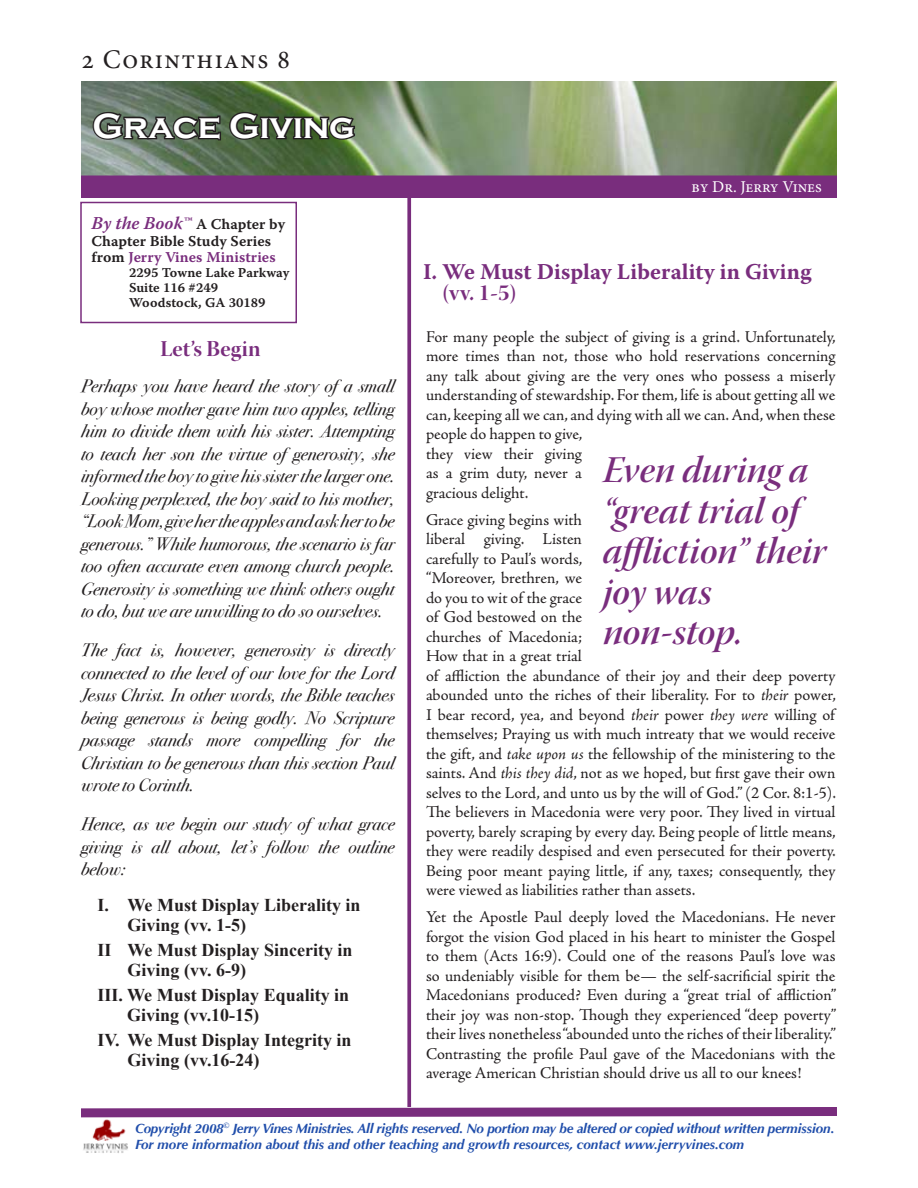
<style>
.page{position:relative;width:918px;height:1188px;background:#fff}
.page>*{position:absolute;margin:0;border:0;box-sizing:border-box;transform-origin:0 0}
.t1{font:37.5px/40.5px "Warnock Pro Semibold It Disp";color:#792d7d}
.t2{font:700 36px "Copperplate Gothic";letter-spacing:-.01em;color:#fff}
.t3{font:27px "Minion Pro";letter-spacing:.05em;color:#231f20}
.t4{font:700 22.5px "Warnock Pro";letter-spacing:.005em;color:#792d7d}
.t5{font:22.5px "Warnock Pro Bold Disp";letter-spacing:.005em;color:#792d7d}
.t6{font:18px/22.5px "Bodoni Svty Two ITCTT Book Ita";color:#231f20;text-align:justify}
.t7{font:700 18px/19.5px "Times New Roman";color:#231f20}
.t8{font:italic 600 18px "Warnock Pro";color:#792d7d}
.t9{font:16.5px/19.5px "Adobe Jenson Pro";letter-spacing:-.005em;color:#231f20}
.t10{font:16.5px "Minion Pro";color:#fff}
.t11{font:15px/16.5px "Warnock Pro Semibold Capt";color:#231f20}
.t12{font:italic 700 13.5px/16.2px "Optima";letter-spacing:-.02em;color:#204eab}
.t13{font:13.5px/15px "Warnock Pro Semibold Capt";color:#231f20}
.s1{font-family:"Warnock Pro Semibold Capt";font-weight:400;font-style:normal;font-size:15px;color:#231f20}
.s2{color:#792d7d}
.s3{font-style:italic}
</style>
<div class="page">
<div style="left:80px;top:202px;width:217px;height:121px;border:2px solid #792d7d"></div>
<img style="left:81px;top:81px;width:756px;height:95px">
<div style="left:81px;top:176px;width:756px;height:22px;background:#792d7d"></div>
<div style="left:407px;top:192px;width:4px;height:915px;border:3px solid #792d7d"></div>
<img style="left:83px;top:1122px;width:45px;height:31px">
<svg style="left:81px;top:1102px;width:756px;height:20px"></svg>
<svg style="left:91px;top:110px;width:266px;height:32px;background:#434f3d"></svg>
<h3 class="t3" style="left:81px;top:41px;width:211px">2 Corinthians 8</h3>
<h2 class="t2" style="left:93px;top:106px;width:264px">Grace Giving</h2>
<p class="t8" style="left:92px;top:212px;width:195px">By the Book™ <span class="s1">A Chapter by</span></p>
<p class="t11" style="left:92px;top:232px;width:186px">Chapter Bible Study Series from <span class="s2">Jerry Vines Ministries</span></p>
<p class="t13" style="left:129px;top:265px;width:162px">2295 Towne Lake Parkway<br>Suite 116 #249<br>Woodstock, GA 30189</p>
<h3 class="t5" style="left:160px;top:335px;width:102px">Let’s Begin</h3>
<p class="t6" style="left:81px;top:374px;width:315px">Perhaps you have heard the story of a small boy whose mother gave him two apples, telling him to divide them with his sister. Attempting to teach her son the virtue of generosity, she informed the boy to give his sister the larger one.<br>Looking perplexed, the boy said to his mother, “Look Mom, give her the apples and ask her to be generous.” While humorous, the scenario is far too often accurate even among church people.<br>Generosity is something we think others ought to do, but we are unwilling to do so ourselves.</p>
<p class="t6" style="left:81px;top:638px;width:315px">The fact is, however, generosity is directly connected to the level of our love for the Lord Jesus Christ. In other words, the Bible teaches being generous is being godly. No Scripture passage stands more compelling for the Christian to be generous than this section Paul wrote to Corinth.</p>
<p class="t6" style="left:81px;top:812px;width:315px">Hence, as we begin our study of what grace giving is all about, let’s follow the outline below:</p>
<p class="t7" style="left:128px;top:895px;width:235px;text-indent:-30px">I. We Must Display Liberality in<br>Giving (vv. 1-5)</p>
<p class="t7" style="left:128px;top:940px;width:227px;text-indent:-30px">II We Must Display Sincerity in<br>Giving (vv. 6-9)</p>
<p class="t7" style="left:127px;top:985px;width:224px;text-indent:-30px">III. We Must Display Equality in<br>Giving (vv.10-15)</p>
<p class="t7" style="left:128px;top:1030px;width:226px;text-indent:-30px">IV. We Must Display Integrity in<br>Giving (vv.16-24)</p>
<p class="t10" style="left:692px;top:176px;width:132px">by Dr. Jerry Vines</p>
<h3 class="t4" style="left:423px;top:258px;width:390px">I. We Must Display Liberality in Giving</h3>
<h3 class="t5" style="left:442px;top:279px;width:76px">(vv. 1-5)</h3>
<p class="t9" style="left:426px;top:327px;width:411px">For many people the subject of giving is a grind. Unfortunately, more times than not, those who hold reservations concerning any talk about giving are the very ones who possess a miserly understanding of stewardship. For them, life is about getting all we can, keeping all we can, and dying with all we can. And, when these people do happen to give,<br>they view their giving<br>as a grim duty, never a<br>gracious delight.</p>
<p class="t9" style="left:426px;top:510px;width:412px">Grace giving begins with<br>liberal giving. Listen<br>carefully to Paul’s words,<br>“Moreover, brethren, we<br>do you to wit of the grace<br>of God bestowed on the<br>churches of Macedonia;<br>How that in a great trial<br>of affliction the abundance of their joy and their deep poverty abounded unto the riches of their liberality. For to <span class="s3">their</span> power, I bear record, yea, and beyond <span class="s3">their</span> power <span class="s3">they were</span> willing of themselves; Praying us with much intreaty that we would receive the gift, and <span class="s3">take upon us</span> the fellowship of the ministering to the saints. And <span class="s3">this they did</span>, not as we hoped, but first gave their own selves to the Lord, and unto us by the will of God.” (2 Cor. 8:1-5).<br>The believers in Macedonia were very poor. They lived in virtual poverty, barely scraping by every day. Being people of little means, they were readily despised and even persecuted for their poverty.<br>Being poor meant paying little, if any, taxes; consequently, they were viewed as liabilities rather than assets.</p>
<p class="t9" style="left:426px;top:908px;width:412px;text-align:justify">Yet the Apostle Paul deeply loved the Macedonians. He never forgot the vision God placed in his heart to minister the Gospel to them (Acts 16:9). Could one of the reasons Paul’s love was so undeniably visible for them be— the self-sacrificial spirit the Macedonians produced? Even during a “great trial of affliction” their joy was non-stop. Though they experienced “deep poverty” their lives nonetheless “abounded unto the riches of their liberality.” Contrasting the profile Paul gave of the Macedonians with the average American Christian should drive us all to our knees!</p>
<h1 class="t1" style="left:603px;top:449px;width:225px">Even during a “great trial of affliction” their joy was non-stop.</h1>
<p class="t12" style="left:135px;top:1120px;width:701px">Copyright 2008<sup>©</sup> Jerry Vines Ministries. All rights reserved. No portion may be altered or copied without written permission.<br>For more information about this and other teaching and growth resources, contact www.jerryvines.com</p>
</div>
